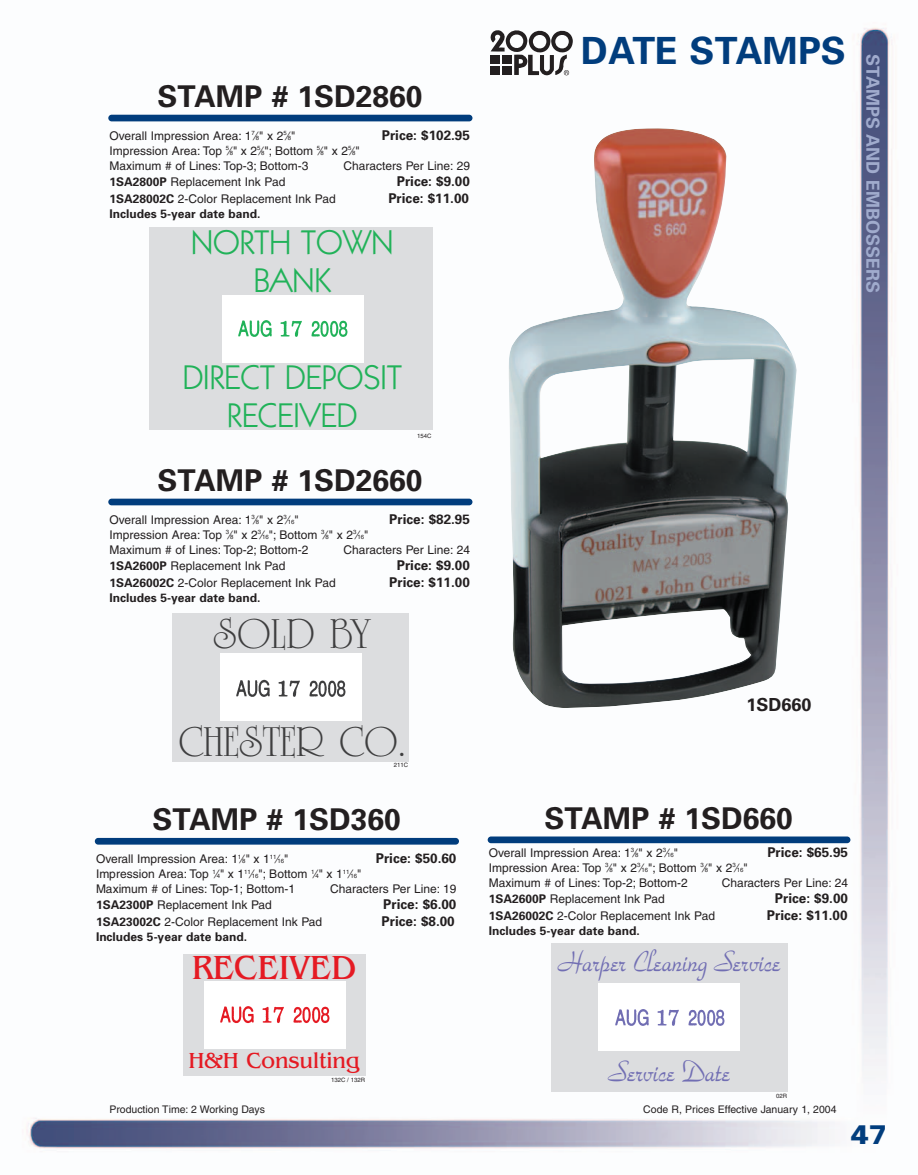
<style>
.page{position:relative;width:918px;height:1175px;background:#fff}
.page>*{position:absolute;margin:0;border:0;box-sizing:border-box;transform-origin:0 0}
.t1{font:45px "University Roman BT";color:#3e3e3f}
.t2{font:700 37.5px "Univers";color:#013d7d}
.t3{font:34.5px/37.5px "Kabel IT Cby BT";color:#21b259;text-align:center}
.t4{font:34.5px "Benguiat IT Cby BT";color:#e51a23}
.t5{font:30.6px "Park Avenue Script BTCC Script";color:#716eb3;scale:.83 1}
.t6{font:700 30px "Univers";color:#231f20}
.t7{font:900 27px "Univers";color:#013d7d}
.t8{font:22.5px "Benguiat IT Cby BT";color:#e51a23}
.t9{font:700 18px "Univers";color:#a0abcd}
.t10{font:700 18px "Univers";color:#231f20}
.t11{font:700 13.5px "Univers";color:#231f20}
.t12{font:12px/15px "Helvetica";color:#231f20}
.t13{font:700 12px "Univers";color:#231f20}
.t14{font:10.5px "Helvetica";color:#231f20}
.t15{font:6px "Helvetica";color:#231f20}
.s1{font-size:6px}
.s2{font-family:"Univers";font-weight:700}
</style>
<div class="page">
<img style="left:26px;top:27px;width:867px;height:1122px">
<div style="left:173px;top:613px;width:236px;height:148px;background:#dcdddf"></div>
<div style="left:220px;top:653px;width:141px;height:68px;background:#fff"></div>
<div style="left:108px;top:115px;width:364px;height:6px;background:#013d7d;border-radius:3px"></div>
<div style="left:149px;top:228px;width:284px;height:202px;background:#dcdddf"></div>
<div style="left:108px;top:498px;width:364px;height:7px;background:#013d7d;border-radius:3px"></div>
<div style="left:222px;top:295px;width:141px;height:68px;background:#fff"></div>
<div style="left:183px;top:954px;width:183px;height:121px;background:#dcdddf"></div>
<div style="left:95px;top:838px;width:364px;height:6px;background:#013d7d;border-radius:3px"></div>
<div style="left:204px;top:980px;width:141px;height:68px;background:#fff"></div>
<img style="left:220px;top:1006px;width:110px;height:17px">
<div style="left:551px;top:942px;width:237px;height:149px;background:#dcdddf"></div>
<div style="left:488px;top:836px;width:362px;height:7px;background:#013d7d;border-radius:3px"></div>
<div style="left:598px;top:983px;width:142px;height:68px;background:#fff"></div>
<img style="left:615px;top:1009px;width:109px;height:17px">
<img style="left:508px;top:128px;width:289px;height:580px">
<img style="left:238px;top:320px;width:109px;height:17px">
<img style="left:236px;top:679px;width:110px;height:18px">
<svg style="left:490px;top:27px;width:83px;height:48px"></svg>
<h3 class="t6" style="left:158px;top:85px;width:267px">STAMP # 1SD2860</h3>
<p class="t12" style="left:109px;top:129px;width:187px">Overall Impression Area: 1<sup>7</sup>⁄<span class="s1">8</span>" x 2<sup>5</sup>⁄<span class="s1">8</span>"</p>
<p class="t11" style="left:382px;top:130px;width:90px">Price: $102.95</p>
<p class="t12" style="left:109px;top:144px;width:252px">Impression Area: Top <sup>5</sup>⁄<span class="s1">8</span>" x 2<sup>5</sup>⁄<span class="s1">8</span>"; Bottom <sup>5</sup>⁄<span class="s1">8</span>" x 2<sup>5</sup>⁄<span class="s1">8</span>"<br>Maximum # of Lines: Top-3; Bottom-3</p>
<p class="t12" style="left:344px;top:159px;width:128px">Characters Per Line: 29</p>
<p class="t12" style="left:109px;top:175px;width:177px"><span class="s2">1SA2800P</span> Replacement Ink Pad</p>
<p class="t11" style="left:397px;top:176px;width:75px">Price: $9.00</p>
<p class="t12" style="left:109px;top:192px;width:228px"><span class="s2">1SA28002C</span> 2-Color Replacement Ink Pad</p>
<p class="t11" style="left:388px;top:193px;width:82px">Price: $11.00</p>
<p class="t13" style="left:109px;top:209px;width:153px">Includes 5-year date band.</p>
<h3 class="t3" style="left:191px;top:227px;width:204px">NORTH TOWN<br>BANK</h3>
<h2 class="t2" style="left:581px;top:37px;width:266px">DATE STAMPS</h2>
<h3 class="t9" style="left:879px;top:54px;width:241px;rotate:90deg">STAMPS AND EMBOSSERS</h3>
<h3 class="t3" style="left:183px;top:362px;width:221px">DIRECT DEPOSIT<br>RECEIVED</h3>
<p class="t15" style="left:417px;top:433px;width:16px">154C</p>
<h3 class="t6" style="left:158px;top:469px;width:267px">STAMP # 1SD2660</h3>
<p class="t12" style="left:109px;top:513px;width:191px">Overall Impression Area: 1<sup>3</sup>⁄<span class="s1">8</span>" x 2<sup>3</sup>⁄<span class="s1">16</span>"</p>
<p class="t11" style="left:389px;top:514px;width:82px">Price: $82.95</p>
<p class="t12" style="left:109px;top:528px;width:260px">Impression Area: Top <sup>3</sup>⁄<span class="s1">8</span>" x 2<sup>3</sup>⁄<span class="s1">16</span>"; Bottom <sup>3</sup>⁄<span class="s1">8</span>" x 2<sup>3</sup>⁄<span class="s1">16</span>"<br>Maximum # of Lines: Top-2; Bottom-2</p>
<p class="t12" style="left:344px;top:543px;width:128px">Characters Per Line: 24</p>
<p class="t12" style="left:109px;top:559px;width:177px"><span class="s2">1SA2600P</span> Replacement Ink Pad</p>
<p class="t11" style="left:397px;top:560px;width:75px">Price: $9.00</p>
<p class="t12" style="left:109px;top:576px;width:228px"><span class="s2">1SA26002C</span> 2-Color Replacement Ink Pad</p>
<p class="t11" style="left:389px;top:577px;width:82px">Price: $11.00</p>
<p class="t13" style="left:109px;top:593px;width:153px">Includes 5-year date band.</p>
<h1 class="t1" style="left:213px;top:616px;width:160px">SOLD BY</h1>
<h1 class="t1" style="left:178px;top:724px;width:230px">CHESTER CO.</h1>
<p class="t15" style="left:394px;top:762px;width:16px">211C</p>
<h3 class="t6" style="left:152px;top:808px;width:250px">STAMP # 1SD360</h3>
<p class="t12" style="left:96px;top:852px;width:194px">Overall Impression Area: 1<sup>1</sup>⁄<span class="s1">8</span>" x 1<sup>11</sup>⁄<span class="s1">16</span>"</p>
<p class="t11" style="left:376px;top:853px;width:82px">Price: $50.60</p>
<p class="t12" style="left:96px;top:867px;width:267px">Impression Area: Top <sup>1</sup>⁄<span class="s1">4</span>" x 1<sup>11</sup>⁄<span class="s1">16</span>"; Bottom <sup>1</sup>⁄<span class="s1">4</span>" x 1<sup>11</sup>⁄<span class="s1">16</span>"<br>Maximum # of Lines: Top-1; Bottom-1</p>
<p class="t12" style="left:330px;top:882px;width:128px">Characters Per Line: 19</p>
<p class="t12" style="left:96px;top:898px;width:177px"><span class="s2">1SA2300P</span> Replacement Ink Pad</p>
<p class="t11" style="left:383px;top:899px;width:75px">Price: $6.00</p>
<p class="t12" style="left:96px;top:915px;width:228px"><span class="s2">1SA23002C</span> 2-Color Replacement Ink Pad</p>
<p class="t11" style="left:382px;top:916px;width:75px">Price: $8.00</p>
<p class="t13" style="left:96px;top:932px;width:153px">Includes 5-year date band.</p>
<h3 class="t4" style="left:192px;top:954px;width:166px">RECEIVED</h3>
<h3 class="t8" style="left:188px;top:1052px;width:173px">H&amp;H Consulting</h3>
<p class="t15" style="left:331px;top:1077px;width:36px">132C / 132R</p>
<h3 class="t10" style="left:747px;top:697px;width:67px">1SD660</h3>
<h3 class="t6" style="left:545px;top:807px;width:250px">STAMP # 1SD660</h3>
<p class="t12" style="left:489px;top:846px;width:191px">Overall Impression Area: 1<sup>3</sup>⁄<span class="s1">8</span>" x 2<sup>3</sup>⁄<span class="s1">16</span>"</p>
<p class="t11" style="left:767px;top:847px;width:82px">Price: $65.95</p>
<p class="t12" style="left:489px;top:861px;width:260px">Impression Area: Top <sup>3</sup>⁄<span class="s1">8</span>" x 2<sup>3</sup>⁄<span class="s1">16</span>"; Bottom <sup>3</sup>⁄<span class="s1">8</span>" x 2<sup>3</sup>⁄<span class="s1">16</span>"<br>Maximum # of Lines: Top-2; Bottom-2</p>
<p class="t12" style="left:722px;top:876px;width:128px">Characters Per Line: 24</p>
<p class="t12" style="left:489px;top:892px;width:177px"><span class="s2">1SA2600P</span> Replacement Ink Pad</p>
<p class="t11" style="left:775px;top:893px;width:75px">Price: $9.00</p>
<p class="t12" style="left:489px;top:909px;width:228px"><span class="s2">1SA26002C</span> 2-Color Replacement Ink Pad</p>
<p class="t11" style="left:767px;top:910px;width:82px">Price: $11.00</p>
<p class="t13" style="left:489px;top:926px;width:153px">Includes 5-year date band.</p>
<h3 class="t5" style="left:559px;top:942px;width:270px">Harper Cleaning Service</h3>
<h3 class="t5" style="left:609px;top:1052px;width:148px">Service Date</h3>
<p class="t15" style="left:776px;top:1093px;width:13px">02R</p>
<p class="t14" style="left:109px;top:1105px;width:157px">Production Time: 2 Working Days</p>
<p class="t14" style="left:643px;top:1105px;width:195px">Code R, Prices Effective January 1, 2004</p>
<h3 class="t7" style="left:851px;top:1124px;width:38px">47</h3>
</div>
